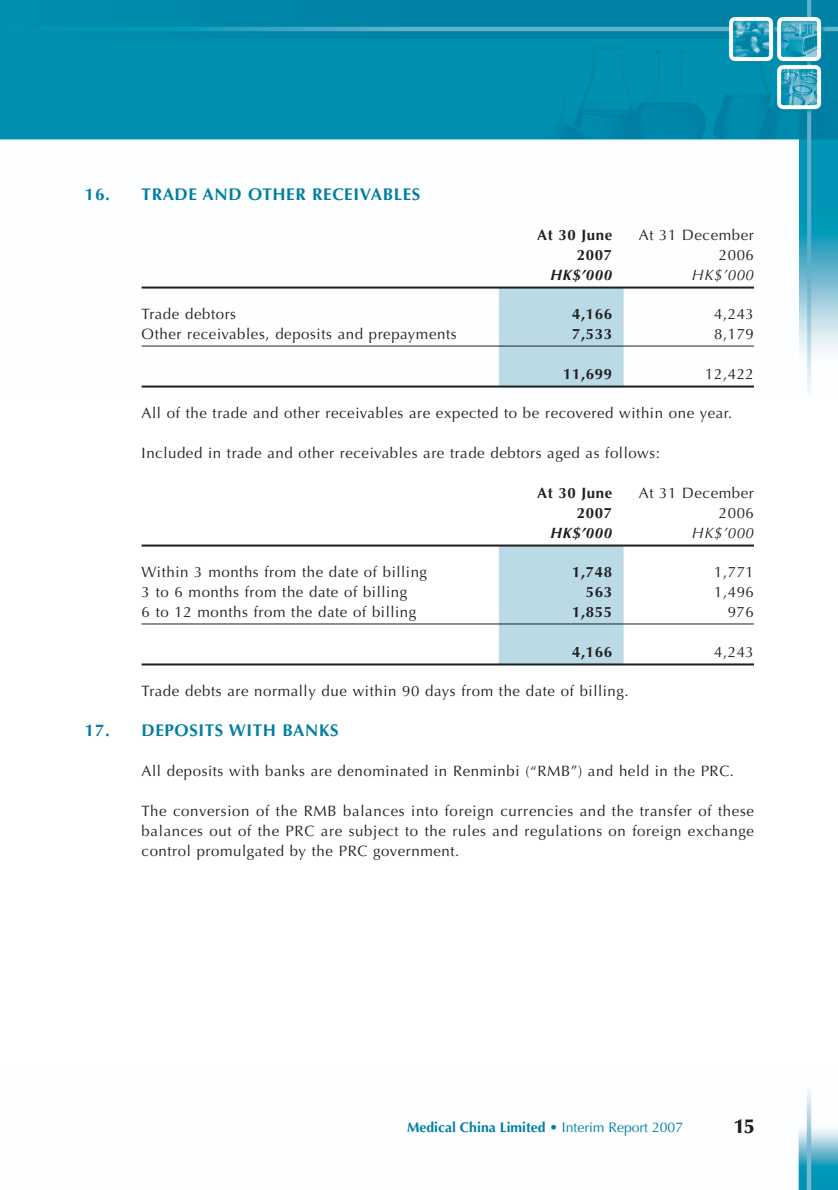
<style>
.page{position:relative;width:838px;height:1190px;background:#fff}
.page>*{position:absolute;margin:0;border:0;box-sizing:border-box;transform-origin:0 0}
.t1{font:900 20px "Optima";color:#231f20}
.t2{font:700 17px "Optima";letter-spacing:.035em;color:#007ea2}
.t3{font:15px/20px "Optima";letter-spacing:.04em;color:#231f20;text-align:justify}
.t4{font:700 15px "Optima";letter-spacing:.04em;color:#231f20}
.t5{font:italic 700 15px "Optima";letter-spacing:.04em;color:#231f20}
.t6{font:italic 15px "Optima";letter-spacing:.04em;color:#231f20}
.t7{font:700 14px "Optima";color:#007ea2}
.s1{font-weight:400}
</style>
<div class="page">
<img style="left:798px;top:1090px;width:40px;height:100px">
<img style="left:0;top:0;width:838px;height:393px">
<div style="left:499px;top:288px;width:125px;height:99px;background:#badbe6;border:1px solid #badbe6"></div>
<hr style="left:142px;top:287px;width:612px;height:2px;background:#231f20">
<hr style="left:142px;top:346px;width:612px;height:1px;background:#231f20">
<hr style="left:142px;top:386px;width:612px;height:2px;background:#231f20">
<div style="left:499px;top:546px;width:125px;height:119px;background:#badbe6;border:1px solid #badbe6"></div>
<hr style="left:142px;top:545px;width:612px;height:2px;background:#231f20">
<hr style="left:142px;top:623px;width:612px;height:1px;background:#231f20">
<hr style="left:142px;top:663px;width:612px;height:2px;background:#231f20">
<p class="t2" style="left:85px;top:187px;width:337px">16. TRADE AND OTHER RECEIVABLES</p>
<p class="t4" style="left:537px;top:229px;width:77px">At 30 June</p>
<p class="t3" style="left:639px;top:226px;width:117px">At 31 December</p>
<p class="t4" style="left:577px;top:248px;width:37px">2007</p>
<p class="t3" style="left:719px;top:246px;width:37px">2006</p>
<p class="t5" style="left:550px;top:269px;width:63px">HK$’000</p>
<p class="t6" style="left:692px;top:269px;width:64px">HK$’000</p>
<p class="t3" style="left:142px;top:305px;width:96px">Trade debtors</p>
<p class="t4" style="left:572px;top:308px;width:41px">4,166</p>
<p class="t3" style="left:714px;top:305px;width:41px">4,243</p>
<p class="t3" style="left:142px;top:325px;width:317px">Other receivables, deposits and prepayments</p>
<p class="t4" style="left:572px;top:328px;width:41px">7,533</p>
<p class="t3" style="left:714px;top:325px;width:41px">8,179</p>
<p class="t4" style="left:563px;top:368px;width:50px">11,699</p>
<p class="t3" style="left:705px;top:365px;width:50px">12,422</p>
<p class="t3" style="left:142px;top:404px;width:592px">All of the trade and other receivables are expected to be recovered within one year.</p>
<p class="t3" style="left:142px;top:444px;width:520px">Included in trade and other receivables are trade debtors aged as follows:</p>
<p class="t4" style="left:537px;top:487px;width:77px">At 30 June</p>
<p class="t3" style="left:639px;top:484px;width:117px">At 31 December</p>
<p class="t4" style="left:577px;top:506px;width:37px">2007</p>
<p class="t3" style="left:719px;top:504px;width:37px">2006</p>
<p class="t5" style="left:550px;top:527px;width:63px">HK$’000</p>
<p class="t6" style="left:692px;top:527px;width:64px">HK$’000</p>
<p class="t3" style="left:142px;top:563px;width:287px">Within 3 months from the date of billing</p>
<p class="t4" style="left:572px;top:566px;width:41px">1,748</p>
<p class="t3" style="left:714px;top:563px;width:41px">1,771</p>
<p class="t3" style="left:142px;top:583px;width:267px">3 to 6 months from the date of billing</p>
<p class="t4" style="left:586px;top:585px;width:28px">563</p>
<p class="t3" style="left:714px;top:583px;width:41px">1,496</p>
<p class="t3" style="left:142px;top:603px;width:276px">6 to 12 months from the date of billing</p>
<p class="t4" style="left:572px;top:605px;width:41px">1,855</p>
<p class="t3" style="left:728px;top:603px;width:28px">976</p>
<p class="t4" style="left:572px;top:645px;width:41px">4,166</p>
<p class="t3" style="left:714px;top:643px;width:41px">4,243</p>
<p class="t3" style="left:142px;top:682px;width:489px">Trade debts are normally due within 90 days from the date of billing.</p>
<p class="t2" style="left:85px;top:723px;width:255px">17. DEPOSITS WITH BANKS</p>
<p class="t3" style="left:142px;top:762px;width:594px">All deposits with banks are denominated in Renminbi (“RMB”) and held in the PRC.</p>
<p class="t3" style="left:142px;top:802px;width:614px">The conversion of the RMB balances into foreign currencies and the transfer of these balances out of the PRC are subject to the rules and regulations on foreign exchange control promulgated by the PRC government.</p>
<p class="t7" style="left:407px;top:1121px;width:278px">Medical China Limited <span class="s1">• Interim Report 2007</span></p>
<h1 class="t1" style="left:734px;top:1118px;width:21px">15</h1>
</div>
